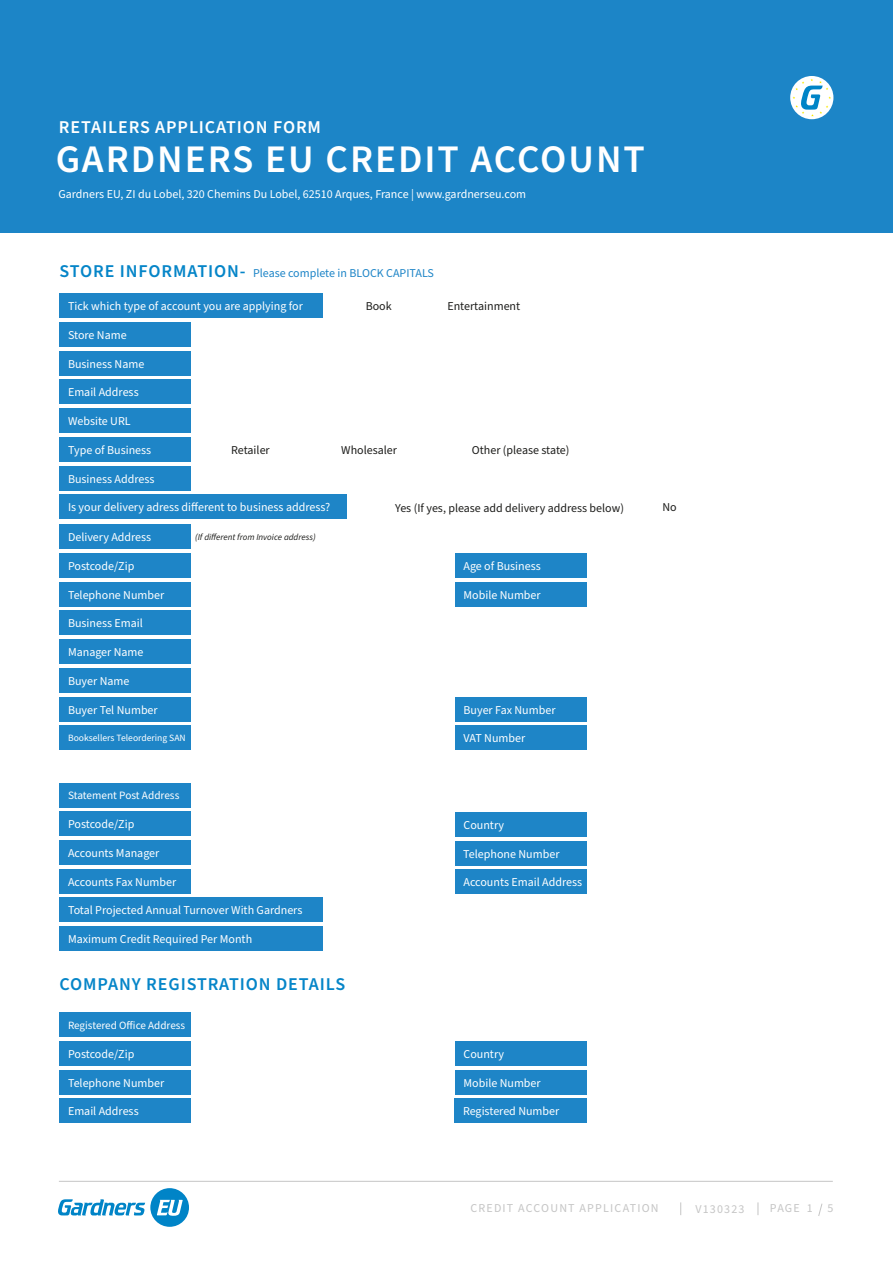
<style>
.page{position:relative;width:893px;height:1263px;background:#fff}
.page>*{position:absolute;margin:0;border:0;box-sizing:border-box;transform-origin:0 0}
.t1{font:600 39px "Source Sans Pro";letter-spacing:.05em;color:#fff}
.t2{font:600 18px "Source Sans Pro";letter-spacing:.05em;color:#0585c8}
.t3{font:600 18px "Source Sans Pro";letter-spacing:.05em;color:#fff}
.t4{font:12px "Source Sans Pro";color:#fff}
.t5{font:12px "Source Sans Pro";color:#1e1e1c}
.t6{font:12px "Source Sans Pro";color:#1e85c7}
.t7{font:12px "Source Sans Pro";letter-spacing:.1em;color:#c5c5c5}
.t8{font:11.25px "Source Sans Pro";color:#fff}
.t9{font:11.1px "Source Sans Pro";color:#fff}
.t10{font:9.6px "Source Sans Pro";color:#fff}
.t11{font:italic 9px "Source Sans Pro";color:#1e1e1c}
.s1{font-weight:600;font-size:18px;color:#0585c8}
</style>
<div class="page">
<svg style="left:758px;top:1202px;width:1px;height:13px"></svg>
<svg style="left:680px;top:1202px;width:1px;height:13px"></svg>
<svg style="left:818px;top:1203px;width:5px;height:13px"></svg>
<hr style="left:59px;top:1181px;width:774px;height:1px;background:#c5c5c5">
<svg style="left:58px;top:1199px;width:87px;height:16px"></svg>
<div style="left:150px;top:1188px;width:39px;height:39px;background:#0084c7;border-radius:50%"></div>
<svg style="left:157px;top:1200px;width:26px;height:16px"></svg>
<div style="left:60px;top:322px;width:131px;height:25px;background:#1e85c7"></div>
<div style="left:60px;top:351px;width:131px;height:24px;background:#1e85c7"></div>
<div style="left:60px;top:380px;width:131px;height:24px;background:#1e85c7"></div>
<div style="left:455px;top:553px;width:132px;height:25px;background:#1e85c7"></div>
<div style="left:60px;top:466px;width:131px;height:24px;background:#1e85c7"></div>
<div style="left:60px;top:524px;width:131px;height:25px;background:#1e85c7"></div>
<div style="left:60px;top:582px;width:131px;height:24px;background:#1e85c7"></div>
<div style="left:455px;top:1041px;width:132px;height:25px;background:#1e85c7"></div>
<div style="left:60px;top:611px;width:131px;height:24px;background:#1e85c7"></div>
<div style="left:60px;top:898px;width:263px;height:24px;background:#1e85c7"></div>
<div style="left:60px;top:926px;width:263px;height:25px;background:#1e85c7"></div>
<div style="left:60px;top:639px;width:131px;height:25px;background:#1e85c7"></div>
<div style="left:60px;top:668px;width:131px;height:24px;background:#1e85c7"></div>
<div style="left:60px;top:697px;width:131px;height:24px;background:#1e85c7"></div>
<div style="left:455px;top:725px;width:131px;height:25px;background:#1e85c7"></div>
<div style="left:60px;top:725px;width:131px;height:25px;background:#1e85c7"></div>
<div style="left:455px;top:697px;width:131px;height:24px;background:#1e85c7"></div>
<div style="left:455px;top:582px;width:132px;height:24px;background:#1e85c7"></div>
<div style="left:60px;top:437px;width:131px;height:24px;background:#1e85c7"></div>
<div style="left:60px;top:495px;width:287px;height:24px;background:#1e85c7"></div>
<div style="left:60px;top:408px;width:131px;height:25px;background:#1e85c7"></div>
<div style="left:60px;top:294px;width:263px;height:24px;background:#1e85c7"></div>
<div style="left:0;top:0;width:893px;height:232px;background:#1c85c7"></div>
<div style="left:60px;top:783px;width:131px;height:24px;background:#1e85c7"></div>
<div style="left:60px;top:840px;width:131px;height:24px;background:#1e85c7"></div>
<div style="left:455px;top:869px;width:132px;height:24px;background:#1e85c7"></div>
<div style="left:60px;top:869px;width:131px;height:24px;background:#1e85c7"></div>
<div style="left:60px;top:811px;width:131px;height:25px;background:#1e85c7"></div>
<div style="left:60px;top:1041px;width:131px;height:24px;background:#1e85c7"></div>
<div style="left:455px;top:841px;width:132px;height:25px;background:#1e85c7"></div>
<div style="left:455px;top:812px;width:132px;height:25px;background:#1e85c7"></div>
<div style="left:60px;top:553px;width:131px;height:25px;background:#1e85c7"></div>
<div style="left:60px;top:1098px;width:131px;height:25px;background:#1e85c7"></div>
<div style="left:455px;top:1098px;width:132px;height:25px;background:#1e85c7"></div>
<div style="left:60px;top:1012px;width:131px;height:25px;background:#1e85c7"></div>
<div style="left:60px;top:1070px;width:131px;height:24px;background:#1e85c7"></div>
<div style="left:455px;top:1070px;width:132px;height:24px;background:#1e85c7"></div>
<div style="left:790px;top:76px;width:43px;height:43px;background:#fff;border-radius:50%"></div>
<svg style="left:793px;top:76px;width:38px;height:41px"></svg>
<h2 class="t3" style="left:59px;top:115px;width:264px">RETAILERS APPLICATION FORM</h2>
<h1 class="t1" style="left:56px;top:133px;width:591px">GARDNERS EU CREDIT ACCOUNT</h1>
<p class="t4" style="left:58px;top:186px;width:469px">Gardners EU, ZI du Lobel, 320 Chemins Du Lobel, 62510 Arques, France | www.gardnerseu.com</p>
<p class="t6" style="left:60px;top:265px;width:376px"><span class="s1">STORE INFORMATION-</span> Please complete in BLOCK CAPITALS</p>
<p class="t4" style="left:68px;top:298px;width:236px">Tick which type of account you are applying for</p>
<p class="t4" style="left:68px;top:327px;width:60px">Store Name</p>
<p class="t4" style="left:68px;top:356px;width:78px">Business Name</p>
<p class="t4" style="left:68px;top:384px;width:72px">Email Address</p>
<p class="t4" style="left:68px;top:413px;width:64px">Website URL</p>
<p class="t4" style="left:68px;top:442px;width:85px">Type of Business</p>
<p class="t4" style="left:68px;top:470px;width:88px">Business Address</p>
<p class="t5" style="left:231px;top:442px;width:40px">Retailer</p>
<p class="t5" style="left:366px;top:298px;width:28px">Book</p>
<p class="t5" style="left:341px;top:442px;width:57px">Wholesaler</p>
<p class="t5" style="left:447px;top:298px;width:74px">Entertainment</p>
<p class="t5" style="left:472px;top:442px;width:99px">Other (please state)</p>
<p class="t4" style="left:68px;top:499px;width:264px">Is your delivery adress different to business address?</p>
<p class="t4" style="left:68px;top:529px;width:85px">Delivery Address</p>
<p class="t4" style="left:68px;top:558px;width:68px">Postcode/Zip</p>
<p class="t4" style="left:68px;top:587px;width:98px">Telephone Number</p>
<p class="t4" style="left:68px;top:615px;width:76px">Business Email</p>
<p class="t11" style="left:195px;top:530px;width:122px">(If different from Invoice address)</p>
<p class="t5" style="left:395px;top:500px;width:230px">Yes (If yes, please add delivery address below)</p>
<p class="t4" style="left:463px;top:558px;width:79px">Age of Business</p>
<p class="t4" style="left:463px;top:587px;width:79px">Mobile Number</p>
<p class="t4" style="left:68px;top:644px;width:77px">Manager Name</p>
<p class="t4" style="left:68px;top:673px;width:63px">Buyer Name</p>
<p class="t4" style="left:68px;top:701px;width:91px">Buyer Tel Number</p>
<p class="t10" style="left:68px;top:732px;width:119px">Booksellers Teleordering SAN</p>
<p class="t4" style="left:463px;top:730px;width:63px">VAT Number</p>
<p class="t4" style="left:463px;top:701px;width:94px">Buyer Fax Number</p>
<p class="t8" style="left:68px;top:788px;width:113px">Statement Post Address</p>
<p class="t4" style="left:68px;top:816px;width:68px">Postcode/Zip</p>
<p class="t4" style="left:463px;top:817px;width:42px">Country</p>
<p class="t4" style="left:68px;top:845px;width:93px">Accounts Manager</p>
<p class="t4" style="left:68px;top:874px;width:110px">Accounts Fax Number</p>
<p class="t4" style="left:463px;top:874px;width:120px">Accounts Email Address</p>
<p class="t4" style="left:463px;top:846px;width:98px">Telephone Number</p>
<p class="t4" style="left:68px;top:902px;width:236px">Total Projected Annual Turnover With Gardners</p>
<p class="t4" style="left:68px;top:931px;width:186px">Maximum Credit Required Per Month</p>
<h2 class="t2" style="left:60px;top:972px;width:287px">COMPANY REGISTRATION DETAILS</h2>
<p class="t9" style="left:68px;top:1018px;width:119px">Registered Office Address</p>
<p class="t4" style="left:68px;top:1046px;width:68px">Postcode/Zip</p>
<p class="t4" style="left:463px;top:1046px;width:42px">Country</p>
<p class="t4" style="left:68px;top:1075px;width:98px">Telephone Number</p>
<p class="t4" style="left:463px;top:1075px;width:79px">Mobile Number</p>
<p class="t4" style="left:68px;top:1103px;width:72px">Email Address</p>
<p class="t4" style="left:463px;top:1103px;width:98px">Registered Number</p>
<p class="t5" style="left:662px;top:499px;width:16px">No</p>
<p class="t7" style="left:470px;top:1200px;width:190px">CREDIT ACCOUNT APPLICATION</p>
<p class="t7" style="left:695px;top:1201px;width:51px">V130323</p>
<p class="t7" style="left:770px;top:1200px;width:65px">PAGE 1 5</p>
</div>
